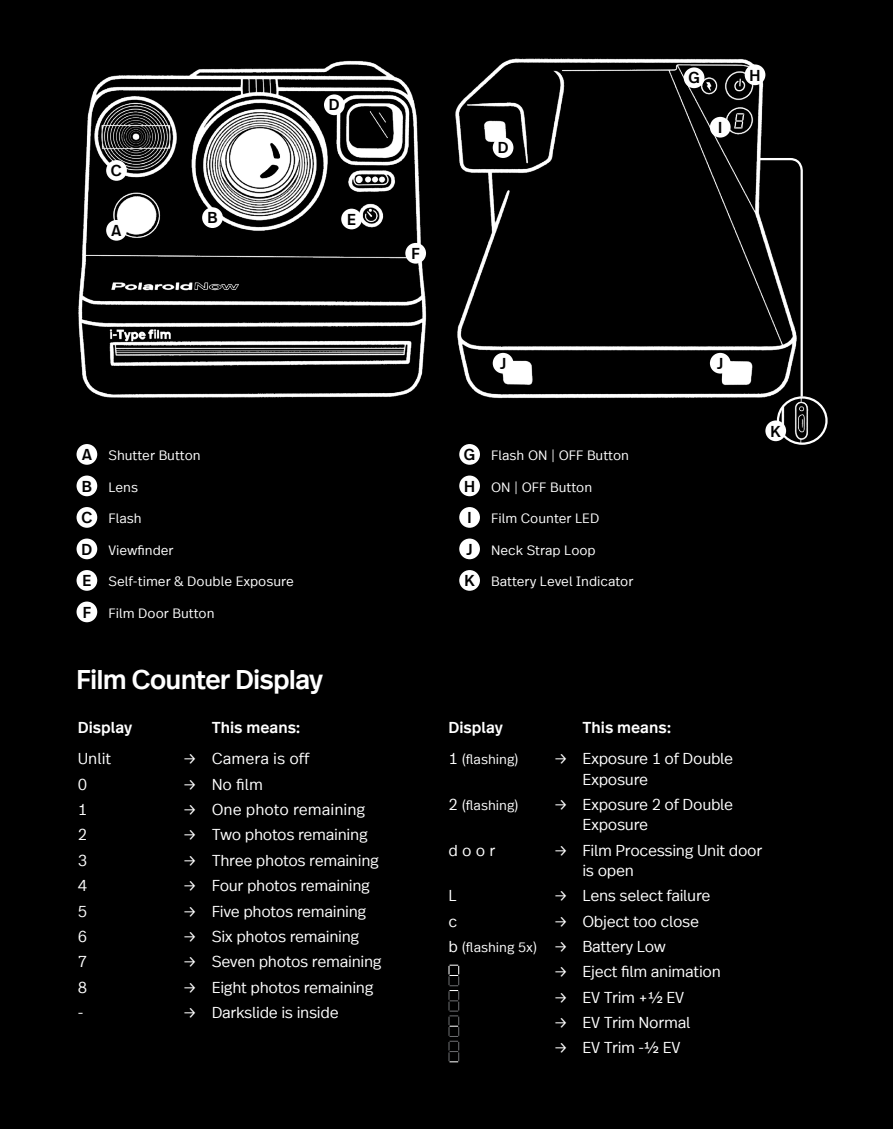
<style>
.page{position:relative;width:893px;height:1129px;background:#000}
.page>*{position:absolute;margin:0;border:0;box-sizing:border-box;transform-origin:0 0}
.t1{font:500 27px "Real Head Offc";letter-spacing:-.01em;color:#fff}
.t2{font:300 15.75px/20.2px "Real Text Offc";letter-spacing:-.02em;color:#fff}
.t3{font:500 15.75px "Real Text Offc";color:#fff}
.t4{font:300 15.75px "Real Text Offc";color:#fff}
.t5{font:500 15.75px "Real Head Offc";color:#000}
.t6{font:300 13.5px "Real Text Offc";color:#fff}
.s1{font-family:"Real Head Offc";font-weight:500;font-size:15.75px;color:#000}
.s2{font-size:15.75px}
.s3{font-size:13.5px}
</style>
<div class="page">
<div style="left:77px;top:444px;width:20px;height:21px;background:#fff;border-radius:50%"></div>
<div style="left:77px;top:476px;width:20px;height:20px;background:#fff;border-radius:50%"></div>
<div style="left:77px;top:507px;width:20px;height:21px;background:#fff;border-radius:50%"></div>
<div style="left:77px;top:539px;width:20px;height:20px;background:#fff;border-radius:50%"></div>
<div style="left:77px;top:570px;width:20px;height:21px;background:#fff;border-radius:50%"></div>
<div style="left:77px;top:602px;width:20px;height:20px;background:#fff;border-radius:50%"></div>
<div style="left:459px;top:444px;width:21px;height:21px;background:#fff;border-radius:50%"></div>
<div style="left:459px;top:476px;width:21px;height:20px;background:#fff;border-radius:50%"></div>
<div style="left:459px;top:507px;width:21px;height:21px;background:#fff;border-radius:50%"></div>
<div style="left:459px;top:539px;width:21px;height:20px;background:#fff;border-radius:50%"></div>
<div style="left:459px;top:570px;width:21px;height:21px;background:#fff;border-radius:50%"></div>
<svg style="left:448px;top:965px;width:11px;height:97px"></svg>
<img style="left:457px;top:58px;width:309px;height:341px">
<div style="left:493px;top:137px;width:20px;height:21px;background:#fff;border-radius:50%"></div>
<div style="left:684px;top:67px;width:20px;height:21px;background:#fff;border-radius:50%"></div>
<div style="left:745px;top:64px;width:20px;height:21px;background:#fff;border-radius:50%"></div>
<div style="left:710px;top:117px;width:21px;height:21px;background:#fff;border-radius:50%"></div>
<div style="left:710px;top:353px;width:21px;height:21px;background:#fff;border-radius:50%"></div>
<div style="left:493px;top:353px;width:20px;height:21px;background:#fff;border-radius:50%"></div>
<svg style="left:757px;top:157px;width:46px;height:242px"></svg>
<img style="left:778px;top:397px;width:47px;height:47px">
<div style="left:777px;top:396px;width:51px;height:49px;border:2px solid #fff;border-radius:50%"></div>
<div style="left:765px;top:420px;width:21px;height:21px;background:#fff;border-radius:50%"></div>
<img style="left:78px;top:60px;width:379px;height:338px">
<div style="left:106px;top:220px;width:21px;height:21px;background:#fff;border-radius:50%"></div>
<div style="left:202px;top:207px;width:21px;height:21px;background:#fff;border-radius:50%"></div>
<div style="left:106px;top:160px;width:21px;height:21px;background:#fff;border-radius:50%"></div>
<div style="left:341px;top:209px;width:21px;height:20px;background:#fff;border-radius:50%"></div>
<div style="left:405px;top:243px;width:21px;height:21px;background:#fff;border-radius:50%"></div>
<div style="left:324px;top:94px;width:21px;height:21px;background:#fff;border-radius:50%"></div>
<p class="t5" style="left:111px;top:161px;width:13px">C</p>
<p class="t5" style="left:112px;top:221px;width:11px">A</p>
<p class="t5" style="left:207px;top:208px;width:11px">B</p>
<p class="t5" style="left:329px;top:95px;width:12px">D</p>
<p class="t5" style="left:347px;top:209px;width:10px">E</p>
<p class="t5" style="left:411px;top:244px;width:10px">F</p>
<p class="t5" style="left:498px;top:138px;width:12px">D</p>
<p class="t5" style="left:688px;top:68px;width:13px">G</p>
<p class="t5" style="left:749px;top:65px;width:12px">H</p>
<p class="t5" style="left:718px;top:117px;width:6px">I</p>
<p class="t6" style="left:82px;top:447px;width:120px"><span class="s1">A</span> Shutter Button</p>
<p class="t6" style="left:82px;top:479px;width:58px"><span class="s1">B</span> Lens</p>
<p class="t6" style="left:81px;top:510px;width:62px"><span class="s1">C</span> Flash</p>
<p class="t6" style="left:82px;top:542px;width:94px"><span class="s1">D</span> Viewfinder</p>
<p class="t5" style="left:82px;top:571px;width:10px">E</p>
<p class="t6" style="left:108px;top:573px;width:187px">Self-timer &amp; Double Exposure</p>
<p class="t5" style="left:83px;top:602px;width:10px">F</p>
<p class="t6" style="left:108px;top:605px;width:108px">Film Door Button</p>
<h1 class="t1" style="left:77px;top:662px;width:248px">Film Counter Display</h1>
<p class="t3" style="left:78px;top:717px;width:56px">Display</p>
<p class="t3" style="left:212px;top:717px;width:90px">This means:</p>
<p class="t2" style="left:78px;top:749px;width:35px">Unlit</p>
<p class="t4" style="left:183px;top:749px;width:128px">→ Camera is off</p>
<p class="t2" style="left:78px;top:774px;width:11px">0</p>
<p class="t2" style="left:183px;top:774px;width:82px">→ No film</p>
<p class="t2" style="left:78px;top:800px;width:11px">1</p>
<p class="t4" style="left:183px;top:800px;width:184px">→ One photo remaining</p>
<p class="t2" style="left:78px;top:825px;width:11px">2</p>
<p class="t2" style="left:183px;top:825px;width:186px">→ Two photos remaining</p>
<p class="t2" style="left:78px;top:850px;width:11px">3</p>
<p class="t2" style="left:183px;top:850px;width:197px">→ Three photos remaining</p>
<p class="t2" style="left:78px;top:876px;width:11px">4</p>
<p class="t2" style="left:183px;top:876px;width:189px">→ Four photos remaining</p>
<p class="t2" style="left:78px;top:901px;width:11px">5</p>
<p class="t2" style="left:183px;top:901px;width:185px">→ Five photos remaining</p>
<p class="t2" style="left:78px;top:926px;width:11px">6</p>
<p class="t2" style="left:183px;top:926px;width:178px">→ Six photos remaining</p>
<p class="t2" style="left:78px;top:952px;width:11px">7</p>
<p class="t2" style="left:183px;top:952px;width:200px">→ Seven photos remaining</p>
<p class="t2" style="left:78px;top:977px;width:11px">8</p>
<p class="t2" style="left:183px;top:977px;width:192px">→ Eight photos remaining</p>
<p class="t2" style="left:78px;top:1002px;width:7px">-</p>
<p class="t2" style="left:183px;top:1002px;width:157px">→ Darkslide is inside</p>
<p class="t5" style="left:500px;top:353px;width:8px">J</p>
<p class="t5" style="left:717px;top:353px;width:8px">J</p>
<p class="t6" style="left:464px;top:447px;width:167px"><span class="s1">G</span> Flash ON | OFF Button</p>
<p class="t6" style="left:464px;top:479px;width:130px"><span class="s1">H</span> ON | OFF Button</p>
<p class="t5" style="left:468px;top:508px;width:6px">I</p>
<p class="t6" style="left:491px;top:510px;width:110px">Film Counter LED</p>
<p class="t5" style="left:467px;top:539px;width:8px">J</p>
<p class="t6" style="left:491px;top:542px;width:106px">Neck Strap Loop</p>
<p class="t6" style="left:464px;top:573px;width:171px"><span class="s1">K</span> Battery Level Indicator</p>
<p class="t5" style="left:771px;top:421px;width:12px">K</p>
<p class="t3" style="left:448px;top:717px;width:56px">Display</p>
<p class="t3" style="left:582px;top:717px;width:90px">This means:</p>
<p class="t6" style="left:448px;top:751px;width:71px"><span class="s2">1</span> (flashing)</p>
<p class="t2" style="left:582px;top:749px;width:152px;text-indent:-29px">→ Exposure 1 of Double<br>Exposure</p>
<p class="t6" style="left:448px;top:797px;width:71px"><span class="s2">2</span> (flashing)</p>
<p class="t2" style="left:582px;top:794px;width:152px;text-indent:-29px">→ Exposure 2 of Double<br>Exposure</p>
<p class="t2" style="left:448px;top:840px;width:48px">d o o r</p>
<p class="t2" style="left:582px;top:840px;width:181px;text-indent:-29px">→ Film Processing Unit door is open</p>
<p class="t2" style="left:448px;top:886px;width:10px">L</p>
<p class="t2" style="left:554px;top:886px;width:158px">→ Lens select failure</p>
<p class="t2" style="left:448px;top:911px;width:10px">c</p>
<p class="t2" style="left:448px;top:908px;width:252px;line-height:25.4px;text-indent:105px">→ Object too close b <span class="s3">(flashing 5x)</span> → Battery Low</p>
<p class="t2" style="left:554px;top:962px;width:169px">→ Eject film animation</p>
<p class="t2" style="left:554px;top:987px;width:132px">→ EV Trim +½ EV</p>
<p class="t2" style="left:554px;top:1012px;width:138px">→ EV Trim Normal</p>
<p class="t2" style="left:554px;top:1038px;width:128px">→ EV Trim -½ EV</p>
</div>
